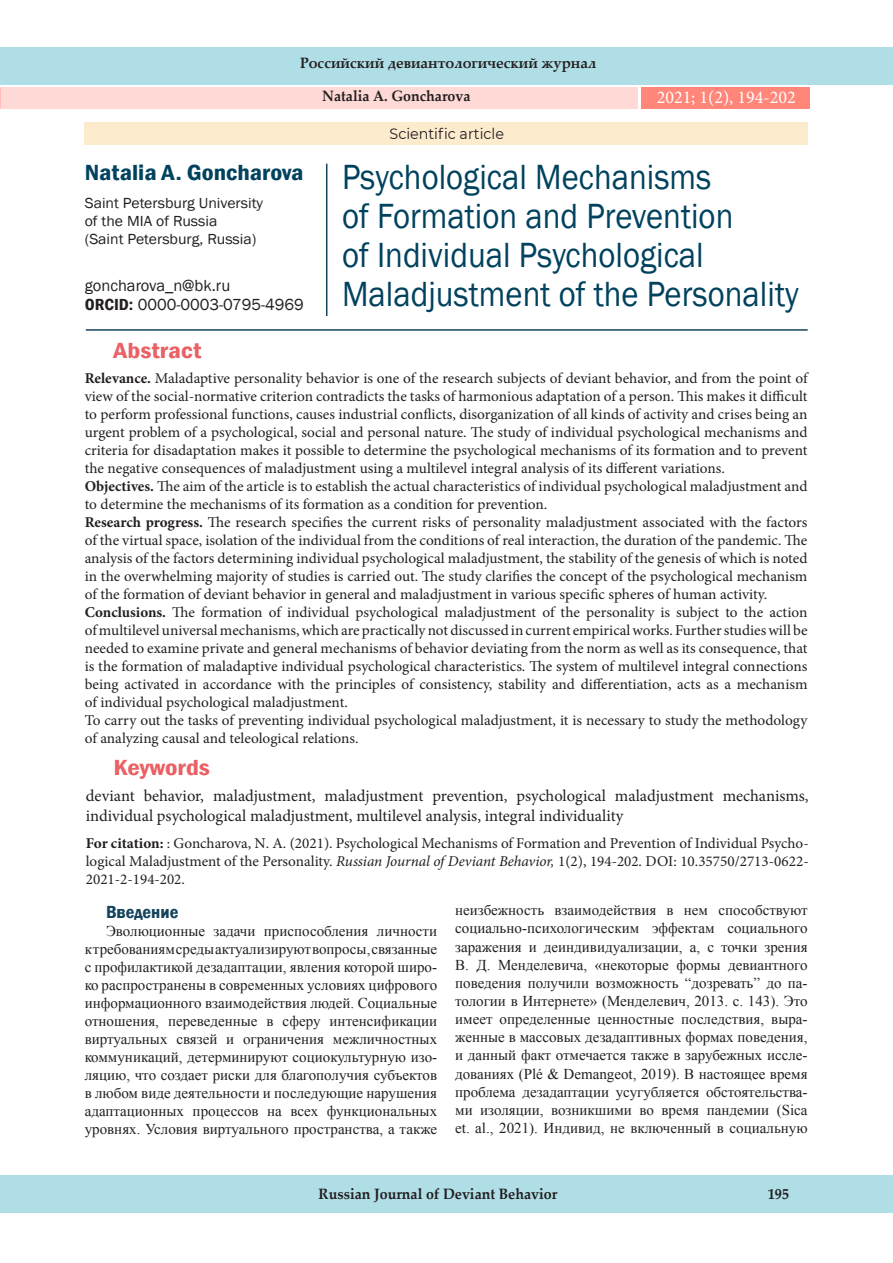
<style>
.page{position:relative;width:893px;height:1263px;background:#fff}
.page>*{position:absolute;margin:0;border:0;box-sizing:border-box;transform-origin:0 0}
.t1{font:36px/39px "Franklin Gothic";color:#01425e;scale:.91 1}
.t2{font:600 condensed 22.5px "Franklin Gothic";color:#01425e;scale:1.15 1}
.t3{font:600 condensed 22.5px "Franklin Gothic";color:#eb6065;scale:1.2 1}
.t4{font:18px "Minion Pro";color:#fff}
.t5{font:600 condensed 18px "Franklin Gothic";color:#14435d;scale:1.05 1}
.t6{font:16.5px/19.5px "Minion Pro";color:#231f20}
.t7{font:16.5px "Franklin Gothic";color:#231f20}
.t8{font:15px/18px "Minion Pro";color:#231f20;text-align:justify}
.Текст_статьи{font:15px/18.1px "Times New Roman";color:#231f20;text-align:justify}
.t9{font:700 15px "Palatino Linotype";color:#231f20;scale:.95 1}
.t10{font:15px "Franklin Gothic";color:#231f20;scale:1.05 1}
.t11{font:15px "Montserrat";color:#231f20;scale:.95 1}
.s1{font-weight:600;font-stretch:condensed}
.s2{font-weight:700}
.s3{font-style:italic}
</style>
<div class="page">
<div style="left:0;top:48px;width:893px;height:37px;background:#afdee6"></div>
<div style="left:0;top:1175px;width:893px;height:38px;background:#afdee6"></div>
<hr style="left:326px;top:164px;width:1px;height:152px;background:#14435d">
<hr style="left:86px;top:329px;width:722px;height:2px;background:#14435d">
<div style="left:84px;top:122px;width:724px;height:22px;background:#fdebcd"></div>
<div style="left:0;top:87px;width:637px;height:21px;background:#ffd9d5"></div>
<div style="left:642px;top:87px;width:168px;height:21px;background:#ff8679"></div>
<p class="t9" style="left:300px;top:53px;width:313px">Российский девиантологический журнал</p>
<p class="t9" style="left:322px;top:85px;width:158px">Natalia A. Goncharova</p>
<p class="t4" style="left:657px;top:85px;width:140px">2021; 1(2), 194-202</p>
<p class="t2" style="left:85px;top:157px;width:192px">Natalia A. Goncharova</p>
<p class="t10" style="left:85px;top:194px;width:171px">Saint Petersburg University</p>
<p class="t10" style="left:85px;top:212px;width:128px">of the MIA of Russia</p>
<p class="t10" style="left:85px;top:230px;width:165px">(Saint Petersburg, Russia)</p>
<p class="t7" style="left:85px;top:275px;width:147px">goncharova_n@bk.ru</p>
<p class="t7" style="left:85px;top:294px;width:221px"><span class="s1">ORCID:</span> 0000-0003-0795-4969</p>
<p class="t3" style="left:113px;top:335px;width:75px">Abstract</p>
<p class="t11" style="left:390px;top:123px;width:122px">Scientific article</p>
<p class="t1" style="left:342px;top:158px;width:503px">Psychological Mechanisms<br>of Formation and Prevention<br>of Individual Psychological<br>Maladjustment of the Personality</p>
<p class="t8" style="left:85px;top:369px;width:724px"><span class="s2">Relevance.</span> Maladaptive personality behavior is one of the research subjects of deviant behavior, and from the point of view of the social-normative criterion contradicts the tasks of harmonious adaptation of a person. This makes it difficult to perform professional functions, causes industrial conflicts, disorganization of all kinds of activity and crises being an urgent problem of a psychological, social and personal nature. The study of individual psychological mechanisms and criteria for disadaptation makes it possible to determine the psychological mechanisms of its formation and to prevent the negative consequences of maladjustment using a multilevel integral analysis of its different variations.</p>
<p class="t8" style="left:85px;top:477px;width:724px"><span class="s2">Objectives.</span> The aim of the article is to establish the actual characteristics of individual psychological maladjustment and to determine the mechanisms of its formation as a condition for prevention.</p>
<p class="t8" style="left:85px;top:513px;width:724px"><span class="s2">Research progress.</span> The research specifies the current risks of personality maladjustment associated with the factors of the virtual space, isolation of the individual from the conditions of real interaction, the duration of the pandemic. The analysis of the factors determining individual psychological maladjustment, the stability of the genesis of which is noted in the overwhelming majority of studies is carried out. The study clarifies the concept of the psychological mechanism of the formation of deviant behavior in general and maladjustment in various specific spheres of human activity.</p>
<p class="t8" style="left:85px;top:603px;width:724px"><span class="s2">Conclusions.</span> The formation of individual psychological maladjustment of the personality is subject to the action of multilevel universal mechanisms, which are practically not discussed in current empirical works. Further studies will be needed to examine private and general mechanisms of behavior deviating from the norm as well as its consequence, that is the formation of maladaptive individual psychological characteristics. The system of multilevel integral connections being activated in accordance with the principles of consistency, stability and differentiation, acts as a mechanism of individual psychological maladjustment.</p>
<p class="t8" style="left:85px;top:711px;width:724px">To carry out the tasks of preventing individual psychological maladjustment, it is necessary to study the methodology of analyzing causal and teleological relations.</p>
<p class="t3" style="left:113px;top:752px;width:82px">Keywords</p>
<p class="t6" style="left:86px;top:786px;width:724px">deviant behavior, maladjustment, maladjustment prevention, psychological maladjustment mechanisms, individual psychological maladjustment, multilevel analysis, integral individuality</p>
<p class="t8" style="left:86px;top:834px;width:724px"><span class="s2">For citation:</span> : Goncharova, N. A. (2021). Psychological Mechanisms of Formation and Prevention of Individual Psycho&shy;logical Maladjustment of the Personality. <span class="s3">Russian Journal of Deviant Behavior,</span> 1(2), 194-202. DOI: 10.35750/2713-0622- 2021-2-194-202.</p>
<p class="t5" style="left:106px;top:900px;width:70px">Введение</p>
<p class="Текст_статьи" style="left:85px;top:922px;width:354px;text-indent:21px">Эволюционные задачи приспособления личности к требованиям среды актуализируют вопросы, связанные с профилактикой дезадаптации, явления которой широ&shy;ко распространены в современных условиях цифрового информационного взаимодействия людей. Социальные отношения, переведенные в сферу интенсификации виртуальных связей и ограничения межличностных коммуникаций, детерминируют социокультурную изо&shy;ляцию, что создает риски для благополучия субъектов в любом виде деятельности и последующие нарушения адаптационных процессов на всех функциональных уровнях. Условия виртуального пространства, а также</p>
<p class="Текст_статьи" style="left:455px;top:901px;width:354px">неизбежность взаимодействия в нем способствуют социально-психологическим эффектам социального заражения и деиндивидуализации, а, с точки зрения В. Д. Менделевича, «некоторые формы девиантного поведения получили возможность “дозревать” до па&shy;тологии в Интернете» (Менделевич, 2013. с. 143). Это имеет определенные ценностные последствия, выра&shy;женные в массовых дезадаптивных формах поведения, и данный факт отмечается также в зарубежных иссле&shy;дованиях (Plé &amp; Demangeot, 2019). В настоящее время проблема дезадаптации усугубляется обстоятельства&shy;ми изоляции, возникшими во время пандемии (Sica et. al., 2021). Индивид, не включенный в социальную</p>
<p class="t9" style="left:318px;top:1183px;width:253px">Russian Journal of Deviant Behavior</p>
<p class="t9" style="left:768px;top:1183px;width:24px">195</p>
</div>
